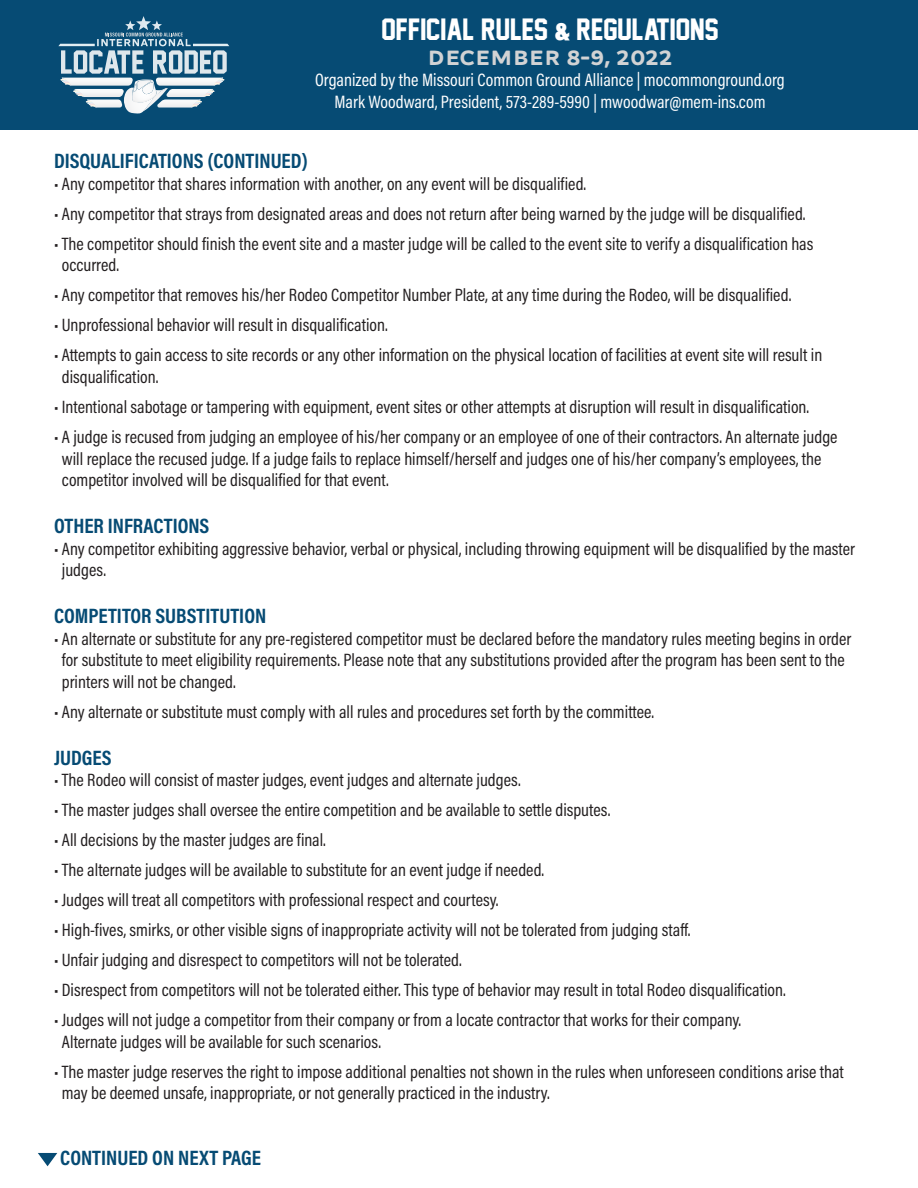
<style>
.page{position:relative;width:918px;height:1188px;background:#fff}
.page>*{position:absolute;margin:0;border:0;box-sizing:border-box;transform-origin:0 0}
.t1{font:28.05px "Jersey M54";color:#fff}
.t2{font:700 21px "Acumin Pro Cond";color:#064b74}
.t3{font:20.55px "Dallas PS Sans Reg";color:#d2d3d4}
.t4{font:18.15px/21.8px "Acumin Pro Cond";color:#fff;text-align:center}
.t5{font:18px/21.6px "Acumin Pro Cond";color:#231f20}
.s1{font-family:"GENUINE"}
</style>
<div class="page">
<div style="left:0;top:0;width:918px;height:130px;background:#064b74"></div>
<div style="left:53px;top:13px;width:183px;height:104px;background:#fff;opacity:.87"></div>
<svg style="left:38px;top:1153px;width:19px;height:13px"></svg>
<h1 class="t1" style="left:382px;top:14px;width:339px">OFFICIAL RULES <span class="s1">&amp;</span> REGULATIONS</h1>
<p class="t3" style="left:428px;top:44px;width:246px">DECEMBER 8-9, 2022</p>
<p class="t4" style="left:315px;top:69px;width:471px">Organized by the Missouri Common Ground Alliance | mocommonground.org<br>Mark Woodward, President, 573-289-5990 | mwoodwar@mem-ins.com</p>
<p class="t2" style="left:54px;top:147px;width:255px">DISQUALIFICATIONS (CONTINUED)</p>
<p class="t5" style="left:54px;top:172px;width:534px">• Any competitor that shares information with another, on any event will be disqualified.</p>
<p class="t5" style="left:54px;top:202px;width:753px">• Any competitor that strays from designated areas and does not return after being warned by the judge will be disqualified.</p>
<p class="t5" style="left:62px;top:232px;width:753px;text-indent:-8px">• The competitor should finish the event site and a master judge will be called to the event site to verify a disqualification has occurred.</p>
<p class="t5" style="left:54px;top:284px;width:739px">• Any competitor that removes his/her Rodeo Competitor Number Plate, at any time during the Rodeo, will be disqualified.</p>
<p class="t5" style="left:54px;top:314px;width:335px">• Unprofessional behavior will result in disqualification.</p>
<p class="t5" style="left:62px;top:344px;width:762px;text-indent:-8px">• Attempts to gain access to site records or any other information on the physical location of facilities at event site will result in disqualification.</p>
<p class="t5" style="left:54px;top:396px;width:757px">• Intentional sabotage or tampering with equipment, event sites or other attempts at disruption will result in disqualification.</p>
<p class="t5" style="left:62px;top:426px;width:777px;text-indent:-8px">• A judge is recused from judging an employee of his/her company or an employee of one of their contractors. An alternate judge will replace the recused judge. If a judge fails to replace himself/herself and judges one of his/her company’s employees, the competitor involved will be disqualified for that event.</p>
<p class="t2" style="left:54px;top:512px;width:157px">OTHER INFRACTIONS</p>
<p class="t5" style="left:62px;top:537px;width:795px;text-indent:-8px">• Any competitor exhibiting aggressive behavior, verbal or physical, including throwing equipment will be disqualified by the master judges.</p>
<p class="t2" style="left:54px;top:602px;width:214px">COMPETITOR SUBSTITUTION</p>
<p class="t5" style="left:62px;top:627px;width:791px;text-indent:-8px">• An alternate or substitute for any pre-registered competitor must be declared before the mandatory rules meeting begins in order for substitute to meet eligibility requirements. Please note that any substitutions provided after the program has been sent to the printers will not be changed.</p>
<p class="t5" style="left:54px;top:700px;width:602px">• Any alternate or substitute must comply with all rules and procedures set forth by the committee.</p>
<p class="t2" style="left:54px;top:743px;width:59px">JUDGES</p>
<p class="t5" style="left:54px;top:769px;width:468px">• The Rodeo will consist of master judges, event judges and alternate judges.</p>
<p class="t5" style="left:54px;top:799px;width:558px">• The master judges shall oversee the entire competition and be available to settle disputes.</p>
<p class="t5" style="left:54px;top:829px;width:273px">• All decisions by the master judges are final.</p>
<p class="t5" style="left:54px;top:859px;width:492px">• The alternate judges will be available to substitute for an event judge if needed.</p>
<p class="t5" style="left:54px;top:889px;width:446px">• Judges will treat all competitors with professional respect and courtesy.</p>
<p class="t5" style="left:54px;top:919px;width:638px">• High-fives, smirks, or other visible signs of inappropriate activity will not be tolerated from judging staff.</p>
<p class="t5" style="left:54px;top:949px;width:409px">• Unfair judging and disrespect to competitors will not be tolerated.</p>
<p class="t5" style="left:54px;top:979px;width:733px">• Disrespect from competitors will not be tolerated either. This type of behavior may result in total Rodeo disqualification.</p>
<p class="t5" style="left:62px;top:1009px;width:681px;text-indent:-8px">• Judges will not judge a competitor from their company or from a locate contractor that works for their company.<br>Alternate judges will be available for such scenarios.</p>
<p class="t5" style="left:62px;top:1060px;width:783px;text-indent:-8px">• The master judge reserves the right to impose additional penalties not shown in the rules when unforeseen conditions arise that may be deemed unsafe, inappropriate, or not generally practiced in the industry.</p>
<p class="t2" style="left:60px;top:1144px;width:202px">CONTINUED ON NEXT PAGE</p>
</div>
